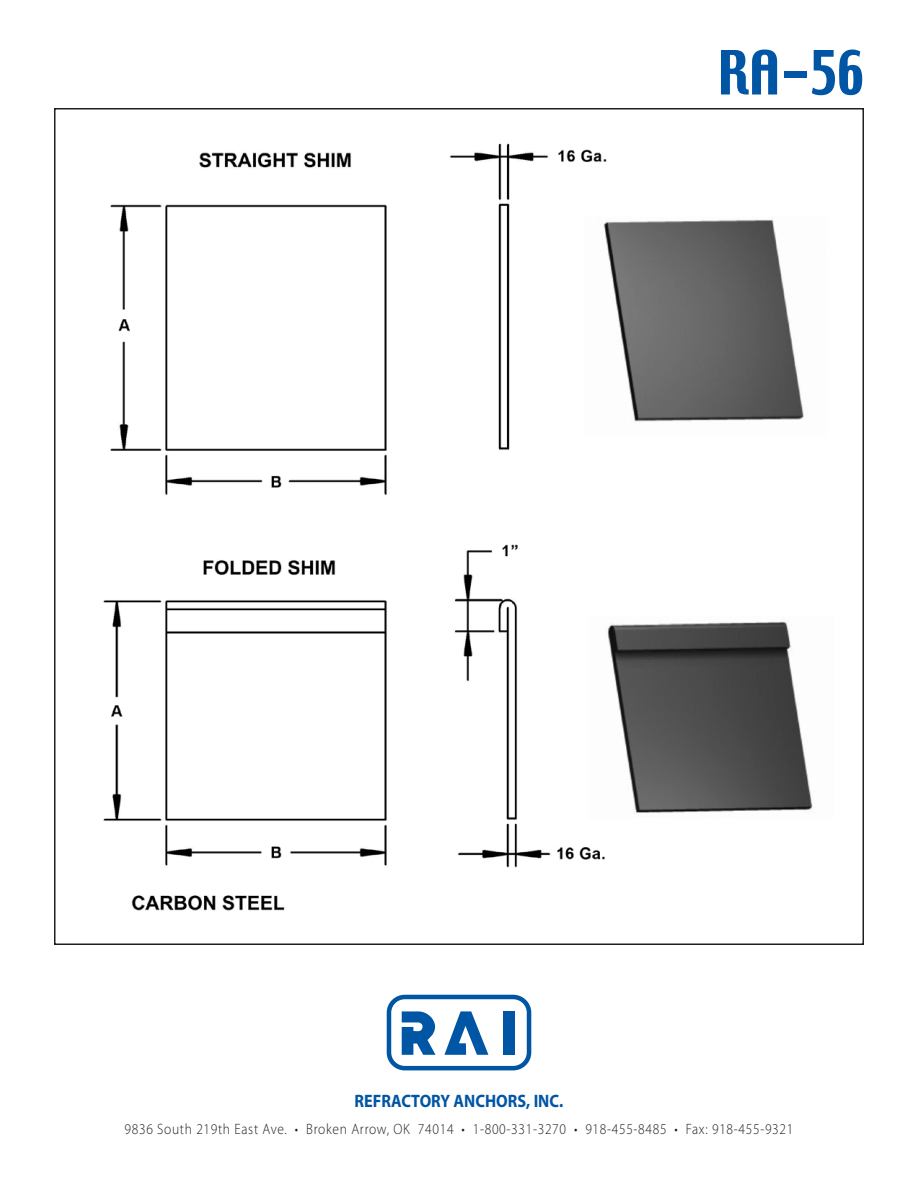
<style>
.page{position:relative;width:918px;height:1188px;background:#fff}
.page>*{position:absolute;margin:0;border:0;box-sizing:border-box;transform-origin:0 0}
.t1{font:54px "Techno";color:#0055a4}
.t2{font:700 18px "Myriad Pro";color:#0055a4;scale:.9 1}
.t3{font:300 15px "Myriad Pro";letter-spacing:.05em;color:#231f20;scale:.9 1}
</style>
<div class="page">
<div style="left:387px;top:995px;width:144px;height:75px;border:5px solid #0055a4;border-radius:16px"></div>
<svg style="left:402px;top:1011px;width:34px;height:44px"></svg>
<svg style="left:444px;top:1011px;width:44px;height:44px"></svg>
<div style="left:503px;top:1011px;width:12px;height:44px;background:#0055a4"></div>
<img style="left:103px;top:143px;width:710px;height:768px">
<h1 class="t1" style="left:718px;top:36px;width:148px">RA-56</h1>
<p class="t2" style="left:355px;top:1089px;width:233px">REFRACTORY ANCHORS, INC.</p>
<p class="t3" style="left:125px;top:1120px;width:745px">9836 South 219th East Ave. • Broken Arrow, OK 74014 • 1-800-331-3270 • 918-455-8485 • Fax: 918-455-9321</p>
</div>
